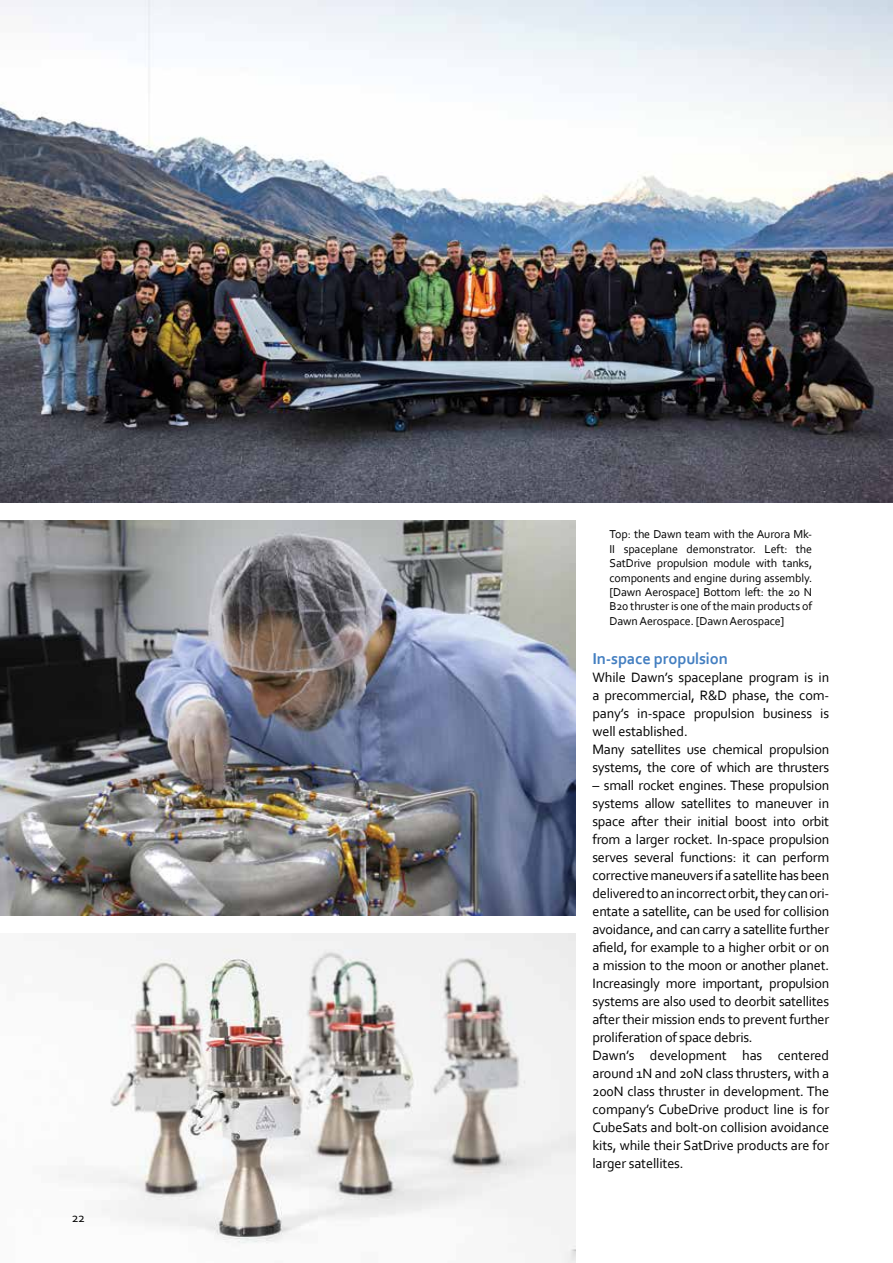
<style>
.page{position:relative;width:893px;height:1263px;background:#fff}
.page>*{position:absolute;margin:0;border:0;box-sizing:border-box;transform-origin:0 0}
.t1{font:700 16.5px "Corbel";letter-spacing:-.01em;color:#447fc1}
.t2{font:14.25px/18px "Corbel";letter-spacing:-.02em;color:#000}
.t3{font:13.5px "Corbel";color:#000}
.t4{font:12px/14.4px "Corbel";letter-spacing:-.01em;color:#000;text-align:justify}
</style>
<div class="page">
<img style="left:0;top:520px;width:575px;height:396px">
<img style="left:0;top:0;width:893px;height:503px">
<img style="left:59px;top:934px;width:516px;height:329px">
<p class="t3" style="left:72px;top:1209px;width:15px">22</p>
<p class="t4" style="left:609px;top:527px;width:204px">Top: the Dawn team with the Aurora Mk-II spaceplane demonstrator. Left: the SatDrive propulsion module with tanks, components and engine during assembly. [Dawn Aerospace] Bottom left: the 20 N B20 thruster is one of the main products of Dawn Aerospace. [Dawn Aerospace]</p>
<p class="t1" style="left:592px;top:649px;width:137px">In-space propulsion</p>
<p class="t2" style="left:592px;top:668px;width:238px">While Dawn’s spaceplane program is in a precommercial, R&amp;D phase, the com&shy;pany’s in-space propulsion business is well established.<br>Many satellites use chemical propulsion systems, the core of which are thrusters</p>
<p class="t2" style="left:592px;top:776px;width:238px">– small rocket engines. These propulsion systems allow satellites to maneuver in space after their initial boost into orbit from a larger rocket. In-space propulsion serves several functions: it can perform corrective maneuvers if a satellite has been delivered to an incorrect orbit, they can ori&shy;entate a satellite, can be used for collision avoidance, and can carry a satellite further afield, for example to a higher orbit or on a mission to the moon or another planet.<br>Increasingly more important, propulsion systems are also used to deorbit satellites after their mission ends to prevent further proliferation of space debris.<br>Dawn’s development has centered around 1N and 20N class thrusters, with a 200N class thruster in development. The company’s CubeDrive product line is for CubeSats and bolt-on collision avoidance kits, while their SatDrive products are for larger satellites.</p>
</div>
